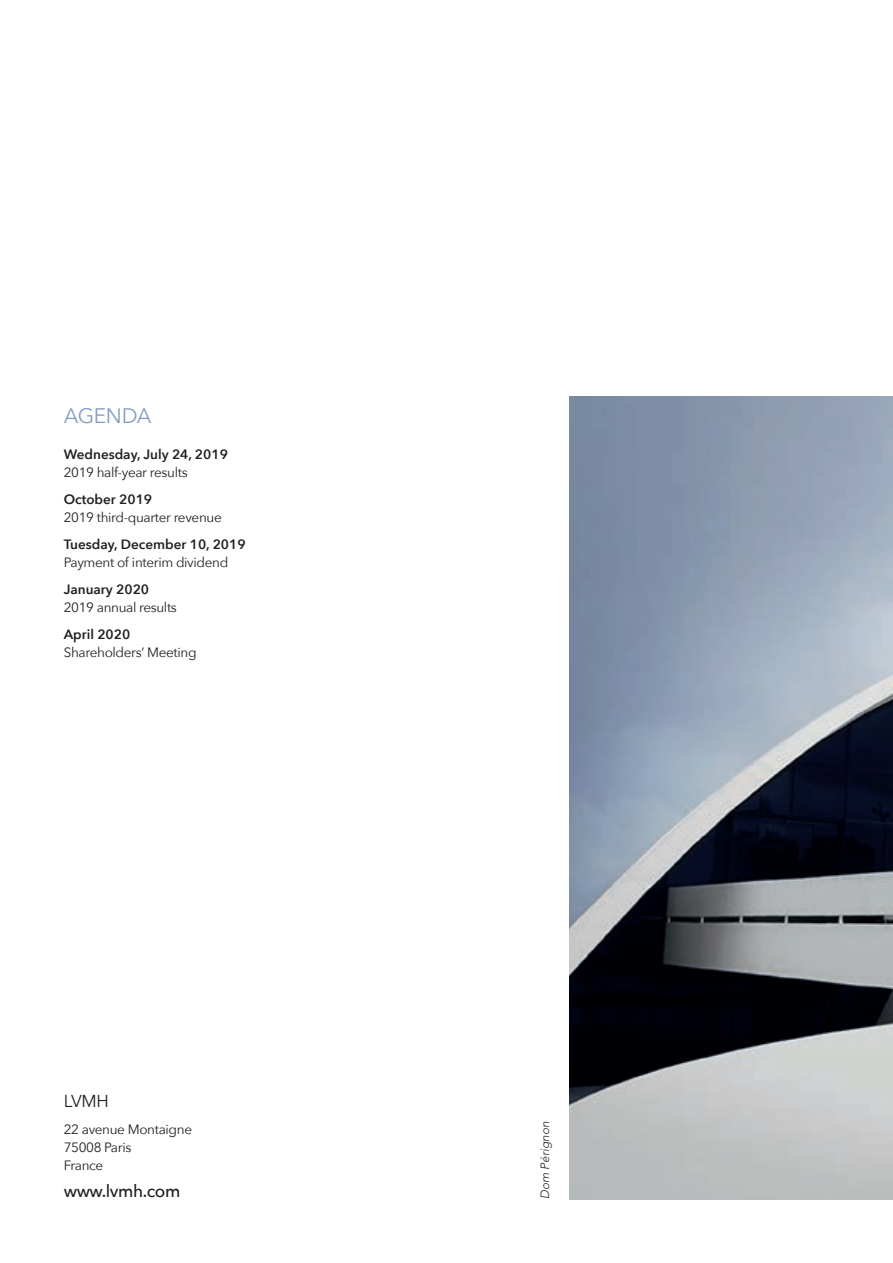
<style>
.page{position:relative;width:893px;height:1263px;background:#fff}
.page>*{position:absolute;margin:0;border:0;box-sizing:border-box;transform-origin:0 0}
.t1{font:21px "Avenir Next";letter-spacing:-.015em;color:#829ec2}
.t2{font:500 17.25px "Avenir Next";letter-spacing:-.025em;color:#231f20}
.t3{font:17.25px "Avenir Next";color:#231f20}
.custom{font:13.5px/18px "Avenir Next";letter-spacing:-.025em;color:#231f20}
.t4{font:600 13.5px "Avenir Next";color:#231f20}
.t5{font:300 12px "Avenir";color:#231f20}
</style>
<div class="page">
<img style="left:570px;top:396px;width:323px;height:803px">
<h2 class="t1" style="left:64px;top:398px;width:89px">AGENDA</h2>
<h3 class="t4" style="left:64px;top:443px;width:166px">Wednesday, July 24, 2019</h3>
<p class="custom" style="left:64px;top:463px;width:125px">2019 half-year results</p>
<h3 class="t4" style="left:64px;top:488px;width:90px">October 2019</h3>
<p class="custom" style="left:64px;top:508px;width:159px">2019 third-quarter revenue</p>
<h3 class="t4" style="left:64px;top:533px;width:183px">Tuesday, December 10, 2019</h3>
<p class="custom" style="left:64px;top:553px;width:166px">Payment of interim dividend</p>
<h3 class="t4" style="left:64px;top:578px;width:87px">January 2020</h3>
<p class="custom" style="left:64px;top:598px;width:115px">2019 annual results</p>
<h3 class="t4" style="left:64px;top:623px;width:68px">April 2020</h3>
<p class="custom" style="left:64px;top:643px;width:134px">Shareholders’ Meeting</p>
<h2 class="t3" style="left:64px;top:1086px;width:46px">LVMH</h2>
<p class="custom" style="left:64px;top:1120px;width:130px">22 avenue Montaigne<br>75008 Paris<br>France</p>
<p class="t2" style="left:64px;top:1176px;width:118px">www.lvmh.com</p>
<p class="t5" style="left:538px;top:1199px;width:82px;rotate:-90deg">Dom Périg non</p>
</div>
